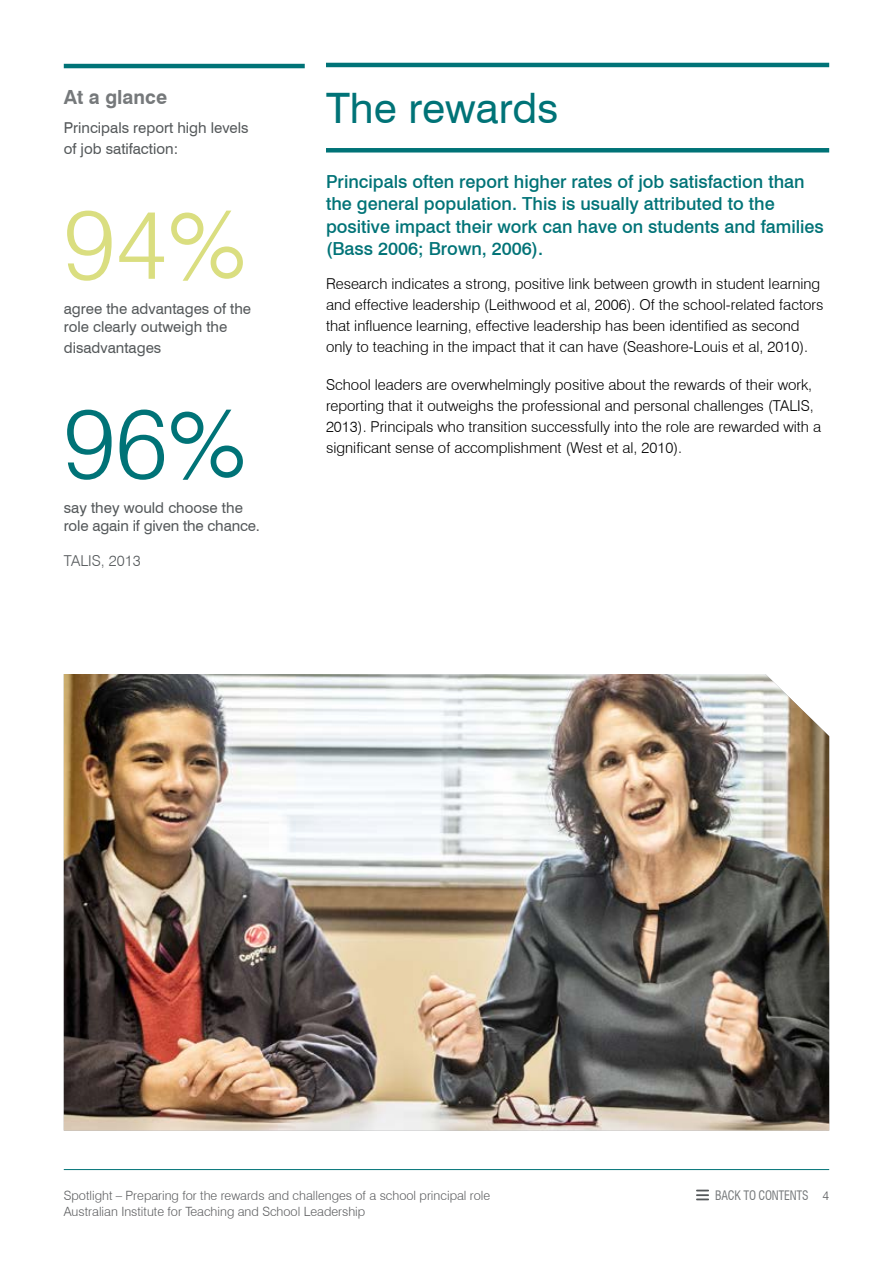
<style>
.page{position:relative;width:893px;height:1263px;background:#fff}
.page>*{position:absolute;margin:0;border:0;box-sizing:border-box;transform-origin:0 0}
.t1{font:300 97.5px "Swiss 721 BT";color:#dade80}
.t2{font:300 97.5px "Swiss 721 BT";color:#007377}
.t3{font:42px "Swiss 721 BT";color:#007377}
.t4{font:700 19.5px "Swiss 721 BT";color:#76797b}
.t5{font:500 18px/22.5px "Swiss 721 BT";color:#007377}
.t6{font:300 15px/21px "Swiss 721 BT";color:#000}
.t7{font:15px/18px "Swiss 721 BT";color:#54585a}
.t8{font:300 15px "Swiss 721 BT";color:#54585a}
.t9{font:300 12.75px/16.5px "Swiss 721 BT";color:#5f6062}
.t10{font:condensed 12.75px "Swiss 721 BT";letter-spacing:-.02em;color:#76797b;scale:.94 1}
.s1{font-weight:300;font-stretch:normal;font-size:12.6px;color:#5f6062}
</style>
<div class="page">
<hr style="left:64px;top:1169px;width:765px;height:1px;background:#007377">
<svg style="left:696px;top:1189px;width:13px;height:11px"></svg>
<img style="left:64px;top:674px;width:765px;height:456px">
<hr style="left:326px;top:63px;width:503px;height:4px;background:#007377">
<div style="left:326px;top:148px;width:503px;height:5px;background:#007377"></div>
<hr style="left:64px;top:64px;width:241px;height:4px;background:#007377">
<h3 class="t4" style="left:64px;top:85px;width:105px">At a glance</h3>
<p class="t7" style="left:64px;top:117px;width:186px;line-height:21px">Principals report high levels of job satifaction:</p>
<h1 class="t1" style="left:64px;top:185px;width:184px">94%</h1>
<p class="t7" style="left:64px;top:299px;width:189px">agree the advantages of the role clearly outweigh the</p>
<p class="t7" style="left:64px;top:338px;width:99px">disadvantages</p>
<h1 class="t2" style="left:64px;top:384px;width:184px">96%</h1>
<p class="t7" style="left:64px;top:498px;width:198px">say they would choose the role again if given the chance.</p>
<p class="t8" style="left:64px;top:551px;width:79px">TALIS, 2013</p>
<h2 class="t3" style="left:326px;top:82px;width:234px">The rewards</h2>
<p class="t5" style="left:326px;top:170px;width:499px">Principals often report higher rates of job satisfaction than the general population. This is usually attributed to the positive impact their work can have on students and families (Bass 2006; Brown, 2006).</p>
<p class="t6" style="left:326px;top:273px;width:499px">Research indicates a strong, positive link between growth in student learning and effective leadership (Leithwood et al, 2006). Of the school-related factors that influence learning, effective leadership has been identified as second only to teaching in the impact that it can have (Seashore-Louis et al, 2010).</p>
<p class="t6" style="left:326px;top:374px;width:497px">School leaders are overwhelmingly positive about the rewards of their work, reporting that it outweighs the professional and personal challenges (TALIS, 2013). Principals who transition successfully into the role are rewarded with a significant sense of accomplishment (West et al, 2010).</p>
<p class="t9" style="left:64px;top:1187px;width:428px">Spotlight – Preparing for the rewards and challenges of a school principal role<br>Australian Institute for Teaching and School Leadership</p>
<p class="t10" style="left:715px;top:1188px;width:123px">BACK TO CONTENTS <span class="s1">4</span></p>
</div>
